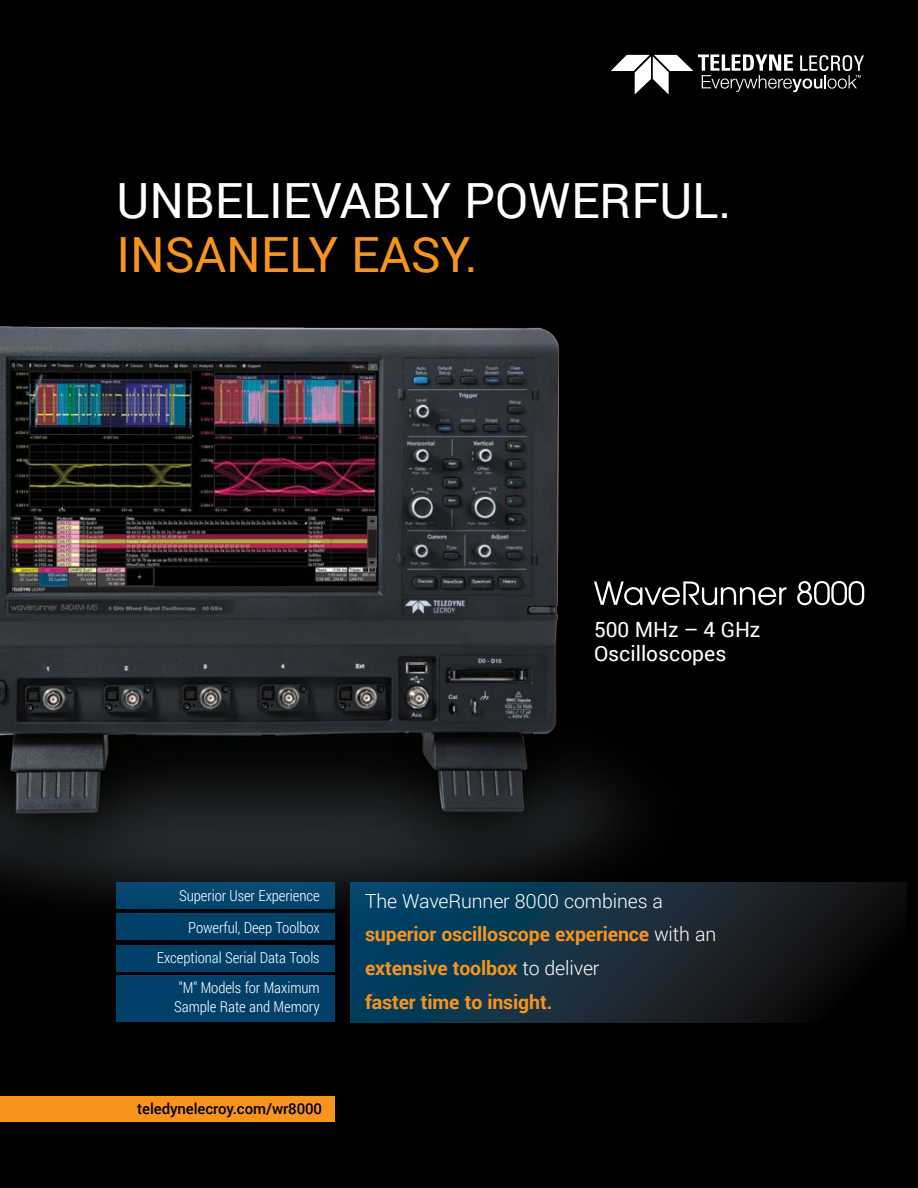
<style>
.page{position:relative;width:918px;height:1188px;background:#000}
.page>*{position:absolute;margin:0;border:0;box-sizing:border-box;transform-origin:0 0}
.t1{font:48.6px "Roboto";color:#fff}
.t2{font:48.6px "Roboto";color:#f7941d}
.t3{font:21px/24px "Roboto";color:#fff}
.t4{font:700 19.5px/33.8px "Roboto";letter-spacing:-.005em;color:#f7941d}
.t5{font:300 15.15px/31.7px "Roboto Condensed";letter-spacing:-.005em;color:#fff;text-align:center}
.t6{font:500 15px "Roboto";letter-spacing:-.005em;color:#000}
.s1{font-weight:300;color:#fff}
</style>
<div class="page">
<div style="left:0;top:1096px;width:335px;height:26px;background:#f7941d"></div>
<img style="left:0;top:326px;width:711px;height:600px">
<svg style="left:594px;top:581px;width:270px;height:24px"></svg>
<svg style="left:611px;top:54px;width:253px;height:40px"></svg>
<svg style="left:350px;top:882px;width:556px;height:140px;background:#0f2837"></svg>
<div style="left:117px;top:882px;width:218px;height:27px;background:#054770"></div>
<div style="left:117px;top:945px;width:218px;height:27px;background:#004069"></div>
<div style="left:117px;top:976px;width:218px;height:46px;background:#004069"></div>
<div style="left:117px;top:913px;width:218px;height:27px;background:#004069"></div>
<h1 class="t1" style="left:117px;top:167px;width:616px">UNBELIEVABLY POWERFUL.</h1>
<h1 class="t2" style="left:117px;top:221px;width:363px">INSANELY EASY.</h1>
<p class="t3" style="left:594px;top:617px;width:168px">500 MHz – 4 GHz<br>Oscilloscopes</p>
<p class="t5" style="left:179px;top:879px;width:142px">Superior User Experience<br>Powerful, Deep Toolbox</p>
<p class="t5" style="left:157px;top:941px;width:164px;line-height:30.6px;text-align:right">Exceptional Serial Data Tools "M" Models for Maximum</p>
<p class="t5" style="left:174px;top:990px;width:147px">Sample Rate and Memory</p>
<p class="t6" style="left:137px;top:1098px;width:186px">teledynelecroy.com/wr8000</p>
<p class="t4" style="left:365px;top:883px;width:353px"><span class="s1">The WaveRunner 8000 combines a </span>superior oscilloscope experience <span class="s1">with an </span>extensive toolbox <span class="s1">to deliver<br></span>faster time to insight.</p>
</div>
